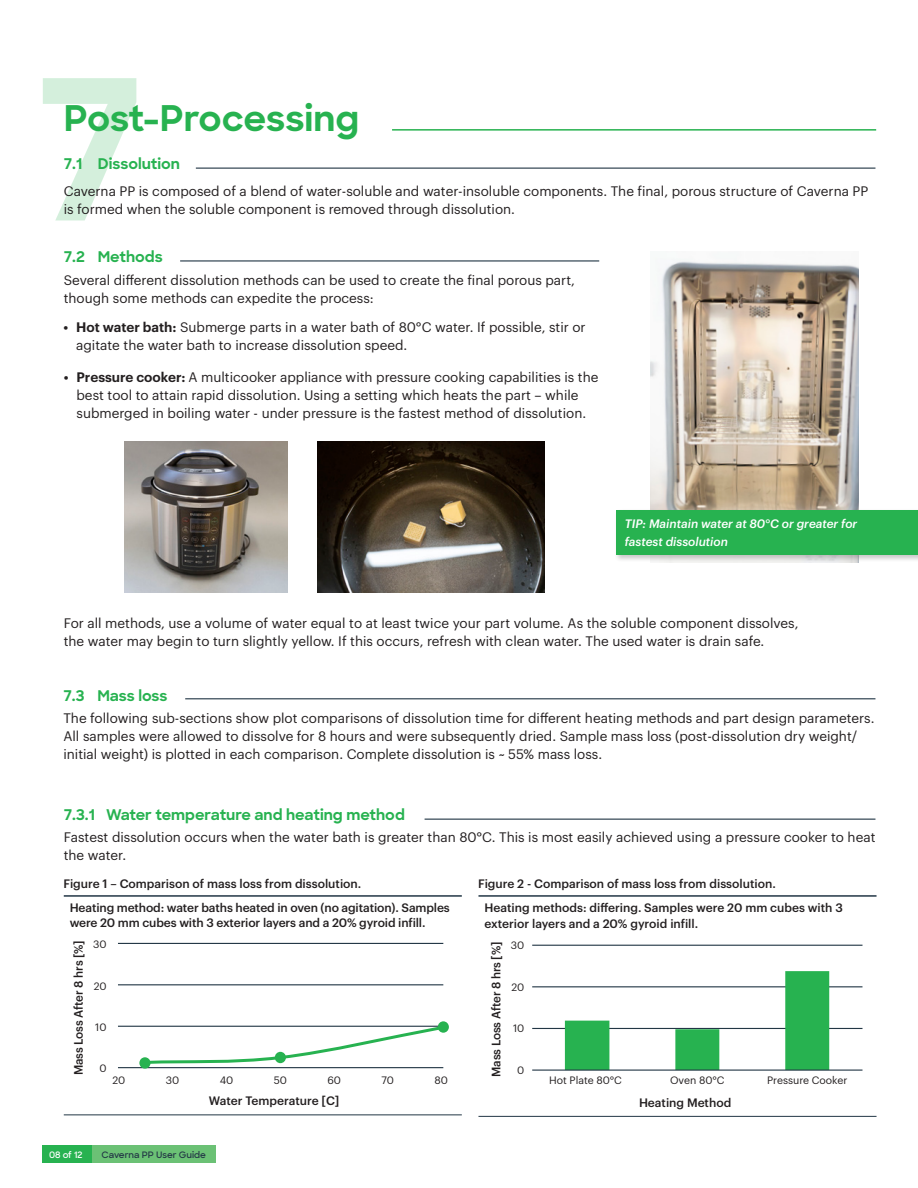
<style>
.page{position:relative;width:918px;height:1188px;background:#fff}
.page>*{position:absolute;margin:0;border:0;box-sizing:border-box;transform-origin:0 0}
.t1{font:700 195px "Sharp Sans";color:#27b250}
.Section_Header{font:700 36px "Sharp Sans";letter-spacing:-.005em;color:#27b250}
.Heading{font:700 15px "Sharp Sans";color:#27b250}
.Body_Copy{font:13.5px/18px "Graphik";color:#231f20}
.Chart_Sub-head{font:500 12px/15px "Graphik";color:#231f20}
.Body_Copy-2{font:italic 500 12px/18px "Graphik";color:#fff}
.t2{font:10.5px "Graphik";color:#231f20}
.t3{font:600 9px "Sharp Sans";color:#223645}
.t4{font:600 9px "Sharp Sans";color:#fff}
.s1{font-weight:600}
</style>
<div class="page">
<div style="left:43px;top:1145px;width:49px;height:18px;background:#27b250"></div>
<div style="left:92px;top:1145px;width:124px;height:18px;background:#6bc175"></div>
<hr style="left:392px;top:129px;width:484px;height:2px;background:#27b250">
<hr style="left:196px;top:168px;width:679px;height:1px;background:#223645">
<img style="left:651px;top:261px;width:207px;height:247px">
<img style="left:124px;top:442px;width:164px;height:151px">
<img style="left:317px;top:442px;width:228px;height:151px">
<hr style="left:64px;top:895px;width:398px;height:2px;background:#223645">
<hr style="left:64px;top:1115px;width:398px;height:1px;background:#223645">
<hr style="left:118px;top:1026px;width:325px;height:1px;background:#223645">
<hr style="left:118px;top:984px;width:325px;height:1px;background:#223645">
<hr style="left:118px;top:943px;width:325px;height:1px;background:#223645">
<hr style="left:118px;top:1067px;width:325px;height:1px;background:#223645">
<svg style="left:142px;top:1024px;width:298px;height:40px"></svg>
<div style="left:139px;top:1057px;width:12px;height:12px;background:#27b250;border-radius:50%"></div>
<div style="left:275px;top:1052px;width:11px;height:11px;background:#27b250;border-radius:50%"></div>
<div style="left:438px;top:1021px;width:11px;height:12px;background:#27b250;border-radius:50%"></div>
<hr style="left:478px;top:895px;width:399px;height:2px;background:#223645">
<hr style="left:478px;top:1116px;width:399px;height:1px;background:#223645">
<hr style="left:532px;top:1028px;width:330px;height:1px;background:#223645">
<hr style="left:532px;top:986px;width:330px;height:1px;background:#223645">
<hr style="left:532px;top:945px;width:330px;height:1px;background:#223645">
<svg style="left:565px;top:971px;width:264px;height:99px"></svg>
<hr style="left:532px;top:1070px;width:330px;height:1px;background:#223645">
<hr style="left:185px;top:698px;width:690px;height:1px;background:#223645">
<hr style="left:180px;top:260px;width:419px;height:2px;background:#223645">
<div style="left:615px;top:508px;width:303px;height:54px;background:#231f20;opacity:.25"></div>
<div style="left:616px;top:510px;width:302px;height:45px;background:#27b250"></div>
<hr style="left:425px;top:819px;width:450px;height:1px;background:#223645">
<h1 class="t1" style="left:35px;top:5px;width:112px">7</h1>
<p class="Section_Header" style="left:64px;top:91px;width:297px">Post-Processing</p>
<p class="Heading" style="left:64px;top:152px;width:118px">7.1 Dissolution</p>
<p class="Body_Copy" style="left:64px;top:181px;width:806px">Caverna PP is composed of a blend of water-soluble and water-insoluble components. The final, porous structure of Caverna PP is formed when the soluble component is removed through dissolution.</p>
<p class="Heading" style="left:64px;top:246px;width:100px">7.2 Methods</p>
<p class="Body_Copy" style="left:64px;top:270px;width:513px">Several different dissolution methods can be used to create the final porous part, though some methods can expedite the process:</p>
<p class="Body_Copy" style="left:76px;top:317px;width:511px;text-indent:-13px"><span class="s1">• Hot water bath:</span> Submerge parts in a water bath of 80°C water. If possible, stir or agitate the water bath to increase dissolution speed.</p>
<p class="Body_Copy" style="left:64px;top:366px;width:536px;text-align:center"><span class="s1">• Pressure cooker:</span> A multicooker appliance with pressure cooking capabilities is the best tool to attain rapid dissolution. Using a setting which heats the part – while submerged in boiling water - under pressure is the fastest method of dissolution.</p>
<p class="Body_Copy-2" style="left:625px;top:514px;width:234px">TIP: Maintain water at 80°C or greater for fastest dissolution</p>
<p class="Body_Copy" style="left:64px;top:613px;width:736px">For all methods, use a volume of water equal to at least twice your part volume. As the soluble component dissolves, the water may begin to turn slightly yellow. If this occurs, refresh with clean water. The used water is drain safe.</p>
<p class="Heading" style="left:63px;top:685px;width:106px">7.3 Mass loss</p>
<p class="Body_Copy" style="left:63px;top:708px;width:813px">The following sub-sections show plot comparisons of dissolution time for different heating methods and part design parameters.<br>All samples were allowed to dissolve for 8 hours and were subsequently dried. Sample mass loss (post-dissolution dry weight/ initial weight) is plotted in each comparison. Complete dissolution is ~ 55% mass loss.</p>
<p class="Heading" style="left:64px;top:803px;width:343px">7.3.1 Water temperature and heating method</p>
<p class="Body_Copy" style="left:64px;top:827px;width:813px">Fastest dissolution occurs when the water bath is greater than 80°C. This is most easily achieved using a pressure cooker to heat the water.</p>
<p class="Chart_Sub-head" style="left:63px;top:875px;width:299px">Figure 1 – Comparison of mass loss from dissolution.</p>
<p class="Chart_Sub-head" style="left:478px;top:875px;width:299px">Figure 2 - Comparison of mass loss from dissolution.</p>
<p class="Chart_Sub-head" style="left:70px;top:899px;width:382px">Heating method: water baths heated in oven (no agitation). Samples were 20 mm cubes with 3 exterior layers and a 20% gyroid infill.</p>
<p class="Chart_Sub-head" style="left:484px;top:898px;width:360px;line-height:16.5px">Heating methods: differing. Samples were 20 mm cubes with 3 exterior layers and a 20% gyroid infill.</p>
<p class="Chart_Sub-head" style="left:70px;top:1075px;width:137px;rotate:-90deg">Mass Loss After 8 hrs [%]</p>
<p class="t2" style="left:93px;top:936px;width:15px">30</p>
<p class="t2" style="left:94px;top:978px;width:14px">20</p>
<p class="t2" style="left:95px;top:1019px;width:13px">10</p>
<p class="t2" style="left:99px;top:1061px;width:9px">0</p>
<p class="t2" style="left:112px;top:1072px;width:14px">20</p>
<p class="t2" style="left:166px;top:1072px;width:15px">30</p>
<p class="t2" style="left:220px;top:1072px;width:15px">40</p>
<p class="t2" style="left:274px;top:1072px;width:15px">50</p>
<p class="t2" style="left:327px;top:1072px;width:15px">60</p>
<p class="t2" style="left:382px;top:1072px;width:14px">70</p>
<p class="t2" style="left:434px;top:1072px;width:15px">80</p>
<p class="Chart_Sub-head" style="left:487px;top:1077px;width:137px;rotate:-90deg">Mass Loss After 8 hrs [%]</p>
<p class="t2" style="left:511px;top:937px;width:15px">30</p>
<p class="t2" style="left:512px;top:979px;width:14px">20</p>
<p class="t2" style="left:513px;top:1021px;width:13px">10</p>
<p class="t2" style="left:517px;top:1062px;width:9px">0</p>
<p class="t2" style="left:549px;top:1073px;width:74px">Hot Plate 80°C</p>
<p class="t2" style="left:670px;top:1073px;width:56px">Oven 80°C</p>
<p class="t2" style="left:767px;top:1073px;width:82px">Pressure Cooker</p>
<p class="Chart_Sub-head" style="left:209px;top:1092px;width:132px">Water Temperature [C]</p>
<p class="Chart_Sub-head" style="left:639px;top:1094px;width:94px">Heating Method</p>
<p class="t4" style="left:49px;top:1148px;width:35px">08 of 12</p>
<p class="t3" style="left:102px;top:1148px;width:106px">Caverna PP User Guide</p>
</div>
